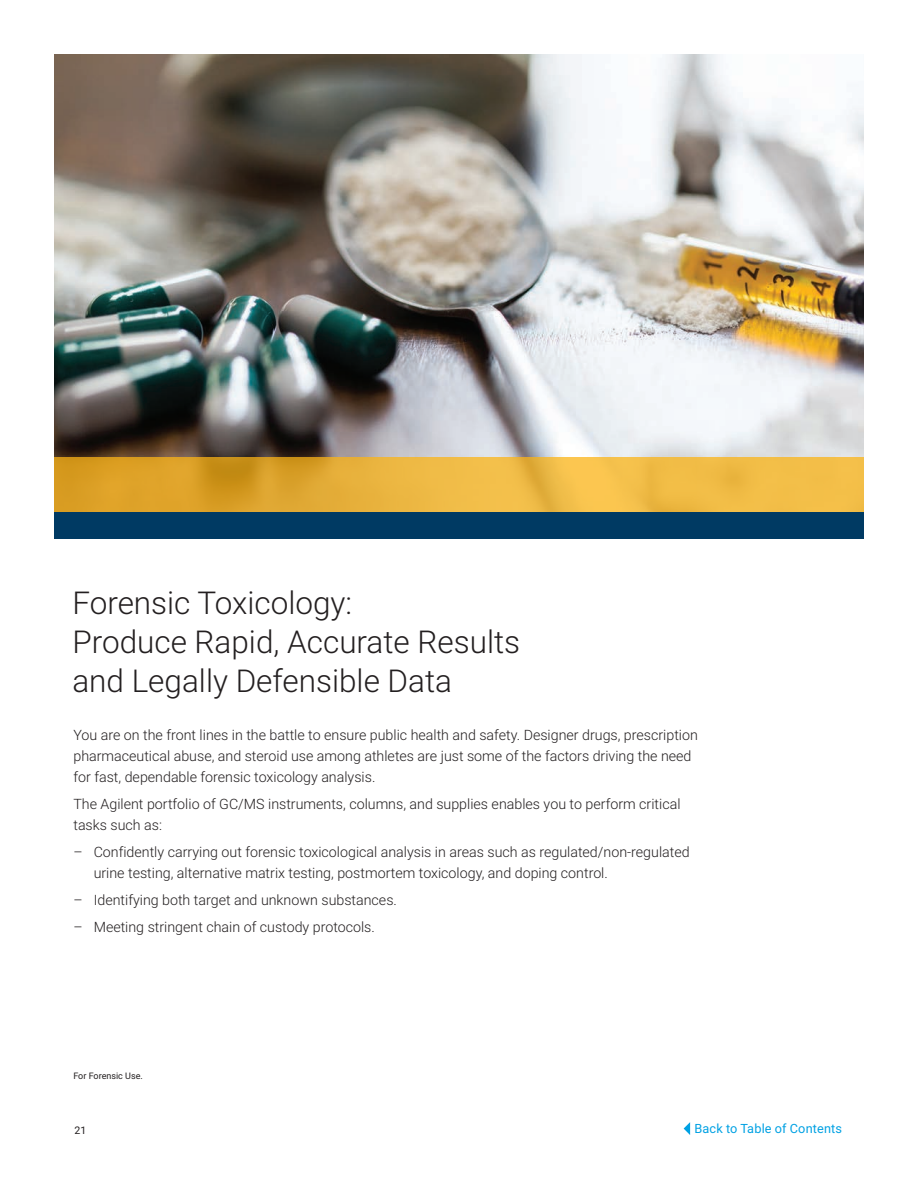
<style>
.page{position:relative;width:918px;height:1188px;background:#fff}
.page>*{position:absolute;margin:0;border:0;box-sizing:border-box;transform-origin:0 0}
.BROCHURE_int_head_bl{font:300 31.5px/39px "Roboto";color:#231f20}
.BROCHURE_text_black{font:300 14.25px/21px "Roboto";color:#231f20}
.t1{font:12.75px "Roboto";letter-spacing:.015em;color:#00a1e3}
.t2{font:10.5px "Roboto";color:#231f20}
.BROCHURE_footnote_bl{font:9px "Roboto";color:#231f20}
</style>
<div class="page">
<svg style="left:684px;top:1122px;width:6px;height:13px"></svg>
<img style="left:54px;top:54px;width:810px;height:404px">
<svg style="left:54px;top:458px;width:810px;height:54px;background:#e8b13a"></svg>
<div style="left:54px;top:512px;width:810px;height:27px;background:#003a63"></div>
<p class="BROCHURE_int_head_bl" style="left:72px;top:583px;width:449px">Forensic Toxicology:<br>Produce Rapid, Accurate Results and Legally Defensible Data</p>
<p class="BROCHURE_text_black" style="left:73px;top:724px;width:626px">You are on the front lines in the battle to ensure public health and safety. Designer drugs, prescription pharmaceutical abuse, and steroid use among athletes are just some of the factors driving the need for fast, dependable forensic toxicology analysis.</p>
<p class="BROCHURE_text_black" style="left:73px;top:793px;width:609px">The Agilent portfolio of GC/MS instruments, columns, and supplies enables you to perform critical tasks such as:</p>
<p class="BROCHURE_text_black" style="left:94px;top:841px;width:598px;text-indent:-20px">– Confidently carrying out forensic toxicological analysis in areas such as regulated/non-regulated urine testing, alternative matrix testing, postmortem toxicology, and doping control.</p>
<p class="BROCHURE_text_black" style="left:73px;top:889px;width:325px">– Identifying both target and unknown substances.</p>
<p class="BROCHURE_text_black" style="left:73px;top:916px;width:303px">– Meeting stringent chain of custody protocols.</p>
<p class="BROCHURE_footnote_bl" style="left:73px;top:1070px;width:71px">For Forensic Use.</p>
<p class="t2" style="left:75px;top:1123px;width:13px">21</p>
<p class="t1" style="left:694px;top:1120px;width:149px">Back to Table of Contents</p>
</div>
